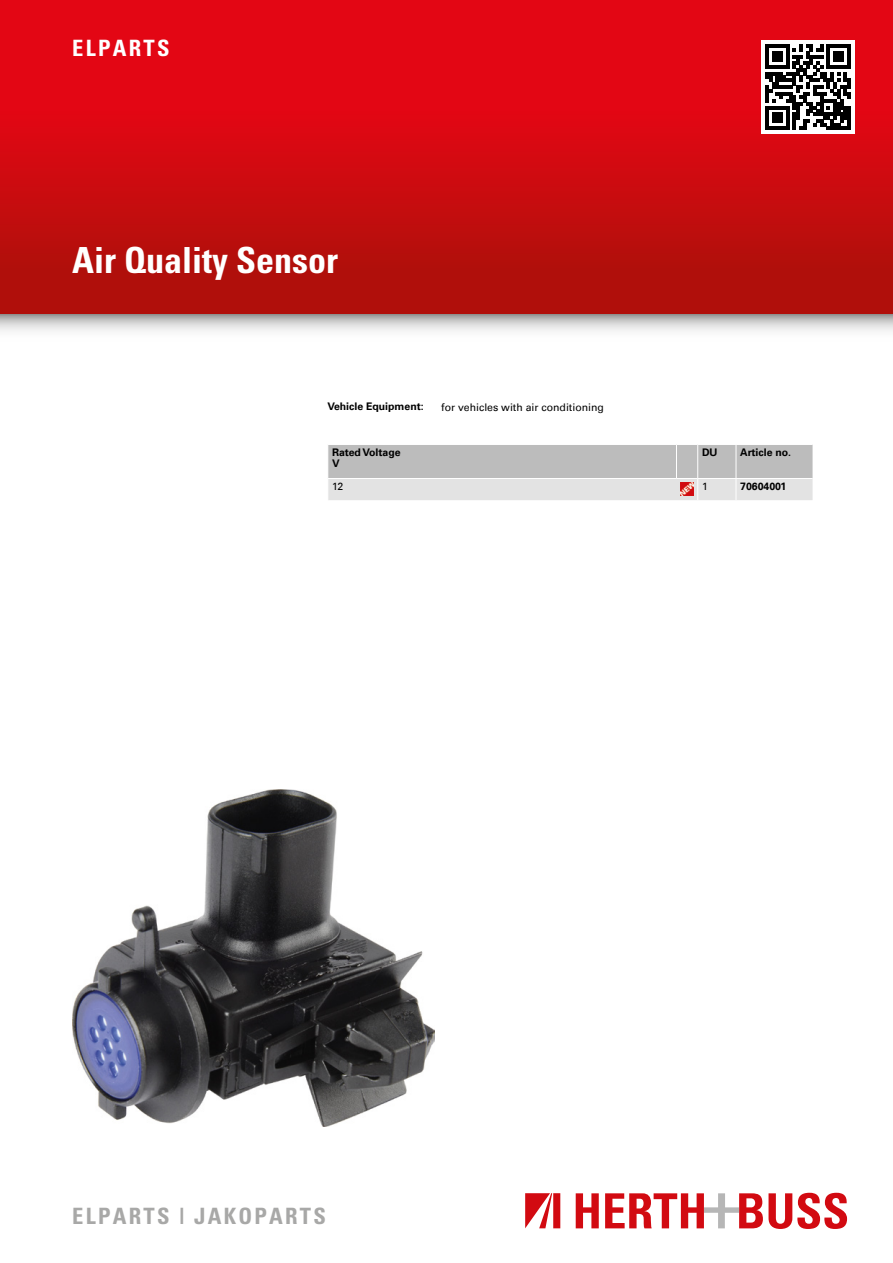
<style>
.page{position:relative;width:893px;height:1263px;background:#fff}
.page>*{position:absolute;margin:0;border:0;box-sizing:border-box;transform-origin:0 0}
.t1{font:700 condensed 36px "Univers";color:#fff}
.t2{font:700 condensed 22.5px "Univers";letter-spacing:.1em;color:#a8a8a7}
.t3{font:700 condensed 22.5px "Univers";letter-spacing:.1em;color:#fff}
.t4{font:700 10.5px/10.5px "Univers Com 65";color:#000}
.t5{font:10.5px "Univers Com 55 Roman";color:#000}
</style>
<div class="page">
<img style="left:0;top:0;width:893px;height:331px">
<div style="left:761px;top:40px;width:94px;height:94px;background:#fff"></div>
<svg style="left:765px;top:45px;width:85px;height:85px"></svg>
<img style="left:72px;top:789px;width:363px;height:338px">
<svg style="left:576px;top:1193px;width:23px;height:35px"></svg>
<svg style="left:605px;top:1193px;width:242px;height:36px"></svg>
<svg style="left:525px;top:1193px;width:35px;height:35px"></svg>
<svg style="left:328px;top:445px;width:484px;height:55px;background:#cccbcb"></svg>
<h2 class="t3" style="left:72px;top:34px;width:99px">ELPARTS</h2>
<h1 class="t1" style="left:72px;top:238px;width:267px">Air Quality Sensor</h1>
<p class="t4" style="left:327px;top:401px;width:98px">Vehicle Equipment:</p>
<p class="t5" style="left:441px;top:401px;width:164px">for vehicles with air conditioning</p>
<p class="t4" style="left:332px;top:447px;width:70px">Rated Voltage<br>V</p>
<p class="t4" style="left:702px;top:447px;width:17px">DU</p>
<p class="t4" style="left:740px;top:447px;width:52px">Article no.</p>
<p class="t5" style="left:332px;top:480px;width:13px">12</p>
<p class="t5" style="left:702px;top:480px;width:7px">1</p>
<p class="t4" style="left:740px;top:481px;width:48px">70604001</p>
<h2 class="t2" style="left:72px;top:1202px;width:255px">ELPARTS | JAKOPARTS</h2>
</div>
